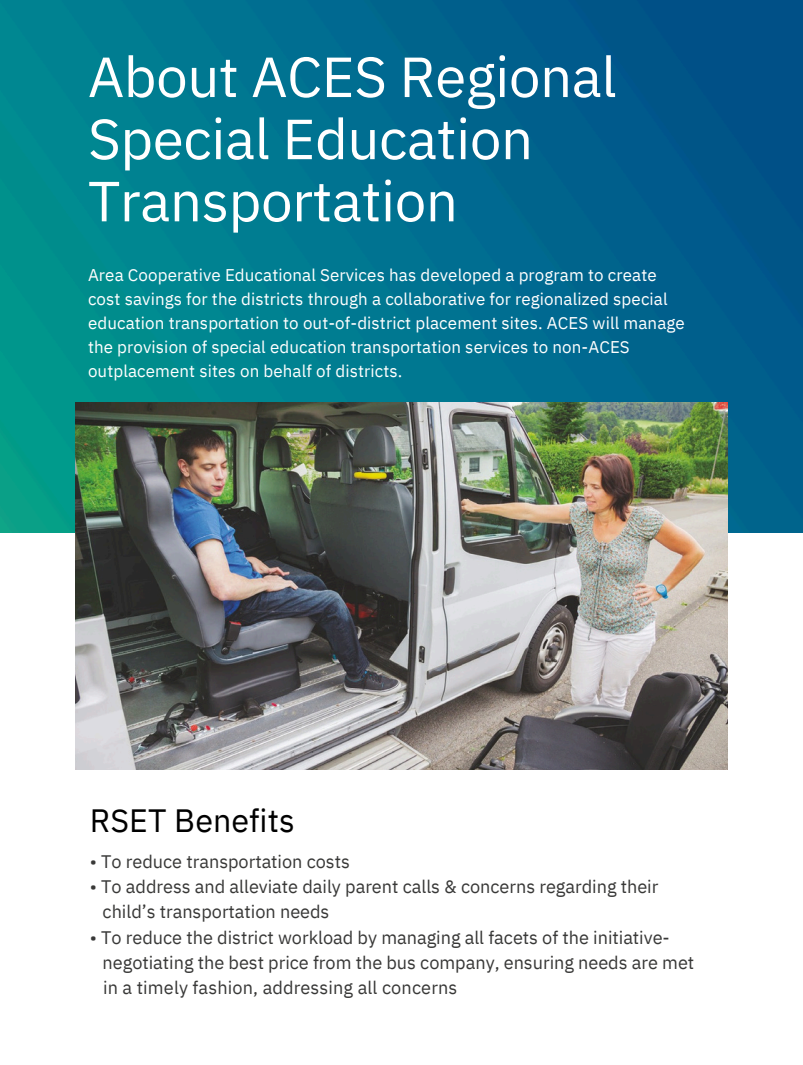
<style>
.page{position:relative;width:803px;height:1065px;background:#fff}
.page>*{position:absolute;margin:0;border:0;box-sizing:border-box;transform-origin:0 0}
.t1{font:56.5px/62.1px "IBM Plex Sans";letter-spacing:-.01em;color:#fff}
.t2{font:32.25px "IBM Plex Sans";color:#000}
.t3{font:18.12px "IBM Plex Sans";color:#383837}
.t4{font:17px/24px "IBM Plex Sans";letter-spacing:.005em;color:#fff}
</style>
<div class="page">
<img style="left:0;top:0;width:802px;height:532px">
<img style="left:75px;top:402px;width:652px;height:368px">
<p class="t1" style="left:88px;top:45px;width:530px">About ACES Regional<br>Special Education<br>Transportation</p>
<p class="t4" style="left:88px;top:263px;width:598px">Area Cooperative Educational Services has developed a program to create cost savings for the districts through a collaborative for regionalized special education transportation to out-of-district placement sites. ACES will manage the provision of special education transportation services to non-ACES outplacement sites on behalf of districts.</p>
<p class="t2" style="left:90px;top:799px;width:206px">RSET Benefits</p>
<p class="t3" style="left:90px;top:849px;width:261px">• To reduce transportation costs</p>
<h1 class="t3" style="left:90px;top:875px;width:570px">• To address and alleviate daily parent calls &amp; concerns regarding their</h1>
<p class="t3" style="left:103px;top:900px;width:228px">child’s transportation needs</p>
<p class="t3" style="left:90px;top:925px;width:581px">• To reduce the district workload by managing all facets of the initiative-</p>
<h2 class="t3" style="left:103px;top:950px;width:593px">negotiating the best price from the bus company, ensuring needs are met</h2>
<p class="t3" style="left:103px;top:976px;width:356px">in a timely fashion, addressing all concerns</p>
</div>
